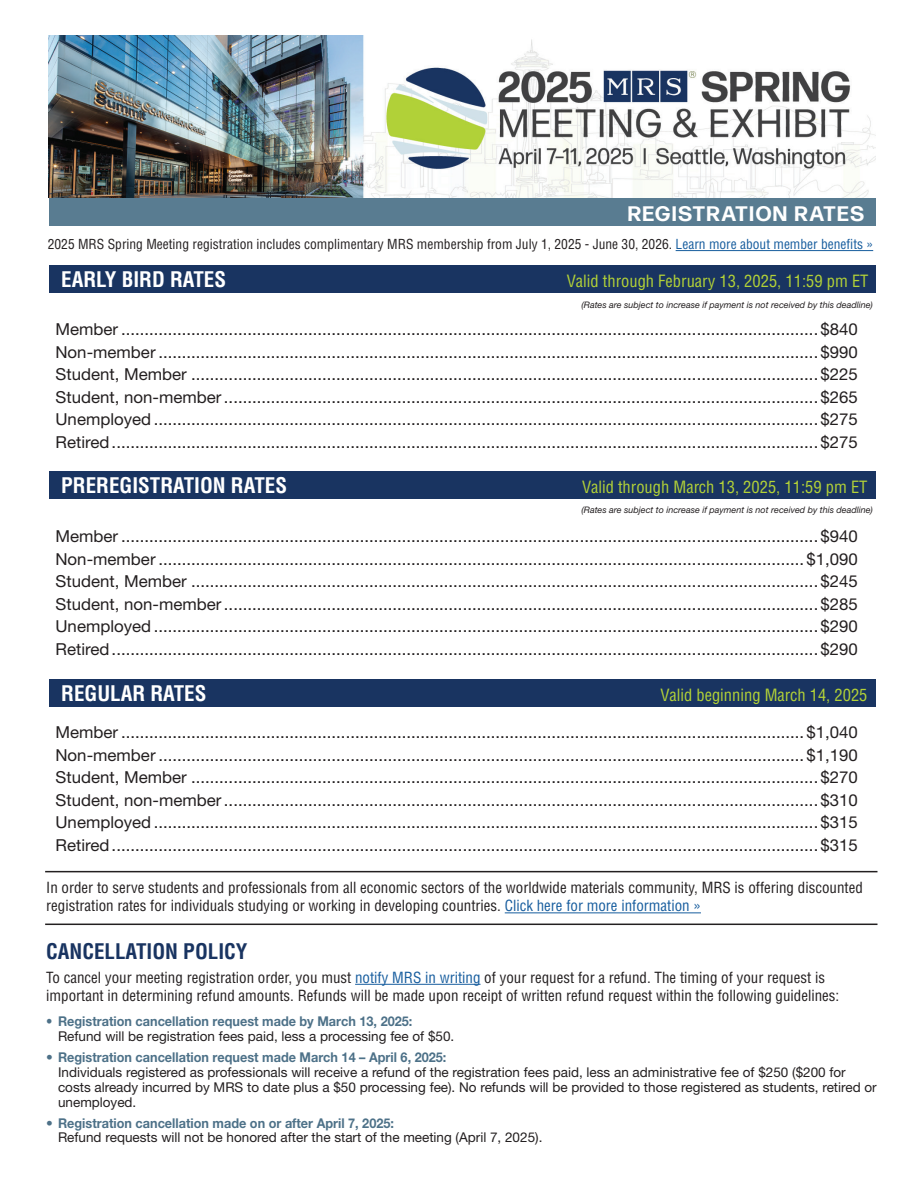
<style>
.page{position:relative;width:918px;height:1188px;background:#fff}
.page>*{position:absolute;margin:0;border:0;box-sizing:border-box;transform-origin:0 0}
.t1{font:700 condensed 21px "Helvetica LT Std";color:#fff}
.t2{font:700 condensed 21px "Helvetica LT Std";color:#193461}
.t3{font:700 21px "Forma DJR Deck";letter-spacing:.07em;color:#fff}
.t4{font:16.5px/22.5px "Helvetica Neue LT Std";color:#231f20;text-align:justify}
.t5{font:condensed 16.5px "Helvetica LT Std";color:#b3d237}
.t6{font:condensed 15px/18px "Helvetica LT Std";color:#231f20}
.t7{font:13.5px/15px "Helvetica Neue LT Std";color:#231f20}
.t8{font:condensed 13.5px "Helvetica LT Std";color:#231f20}
.t9{font:700 13.5px "Helvetica Neue LT Std";color:#4d7188}
.t10{font:700 13.5px "Helvetica Neue LT Std";color:#4d7188;scale:.94 1}
.t11{font:italic 9px "Helvetica Neue LT Std";color:#231f20}
.s1{color:#175d9e}
</style>
<div class="page">
<div style="left:49px;top:198px;width:827px;height:28px;background:#597c91"></div>
<img style="left:49px;top:35px;width:827px;height:162px">
<div style="left:49px;top:265px;width:827px;height:28px;background:#193461"></div>
<hr style="left:355px;top:984px;width:126px;height:1px;background:#175d9e">
<div style="left:49px;top:471px;width:827px;height:28px;background:#193461"></div>
<div style="left:49px;top:679px;width:827px;height:28px;background:#193461"></div>
<hr style="left:45px;top:924px;width:832px;height:1px;background:#231f20">
<hr style="left:505px;top:912px;width:196px;height:1px;background:#175d9e">
<hr style="left:45px;top:871px;width:832px;height:1px;background:#231f20">
<hr style="left:676px;top:250px;width:197px;height:1px;background:#175d9e">
<p class="t3" style="left:628px;top:200px;width:238px">REGISTRATION RATES</p>
<p class="t8" style="left:48px;top:236px;width:827px">2025 MRS Spring Meeting registration includes complimentary MRS membership from July 1, 2025 - June 30, 2026. <span class="s1">Learn more about member benefits »</span></p>
<p class="t1" style="left:61px;top:266px;width:166px">EARLY BIRD RATES</p>
<p class="t5" style="left:567px;top:270px;width:303px">Valid through February 13, 2025, 11:59 pm ET</p>
<p class="t4" style="left:56px;top:318px;width:804px">Member .....................................................................................................................................................$840<br>Non-member .............................................................................................................................................$990<br>Student, Member ......................................................................................................................................$225<br>Student, non-member...............................................................................................................................$265<br>Unemployed ..............................................................................................................................................$275<br>Retired.......................................................................................................................................................$275</p>
<p class="t11" style="left:582px;top:299px;width:293px">(Rates are subject to increase if payment is not received by this deadline)</p>
<p class="t1" style="left:61px;top:472px;width:227px">PREREGISTRATION RATES</p>
<p class="t5" style="left:582px;top:477px;width:287px">Valid through March 13, 2025, 11:59 pm ET</p>
<p class="t11" style="left:582px;top:505px;width:293px">(Rates are subject to increase if payment is not received by this deadline)</p>
<p class="t4" style="left:56px;top:525px;width:804px">Member .....................................................................................................................................................$940<br>Non-member ..........................................................................................................................................$1,090<br>Student, Member ......................................................................................................................................$245<br>Student, non-member...............................................................................................................................$285<br>Unemployed ..............................................................................................................................................$290<br>Retired.......................................................................................................................................................$290</p>
<p class="t1" style="left:61px;top:680px;width:147px">REGULAR RATES</p>
<p class="t5" style="left:661px;top:684px;width:208px">Valid beginning March 14, 2025</p>
<p class="t4" style="left:56px;top:721px;width:804px">Member ..................................................................................................................................................$1,040<br>Non-member ..........................................................................................................................................$1,190<br>Student, Member ......................................................................................................................................$270<br>Student, non-member...............................................................................................................................$310<br>Unemployed ..............................................................................................................................................$315<br>Retired.......................................................................................................................................................$315</p>
<p class="t6" style="left:46px;top:879px;width:818px">In order to serve students and professionals from all economic sectors of the worldwide materials community, MRS is offering discounted registration rates for individuals studying or working in developing countries. <span class="s1">Click here for more information »</span></p>
<p class="t2" style="left:46px;top:939px;width:203px">CANCELLATION POLICY</p>
<p class="t6" style="left:46px;top:968px;width:795px">To cancel your meeting registration order, you must <span class="s1">notify MRS in writing</span> of your request for a refund. The timing of your request is important in determining refund amounts. Refunds will be made upon receipt of written refund request within the following guidelines:</p>
<p class="t10" style="left:46px;top:1013px;width:391px">• Registration cancellation request made by March 13, 2025:</p>
<p class="t7" style="left:58px;top:1028px;width:398px">Refund will be registration fees paid, less a processing fee of $50.</p>
<p class="t9" style="left:46px;top:1049px;width:402px">• Registration cancellation request made March 14 – April 6, 2025:</p>
<p class="t7" style="left:58px;top:1065px;width:820px">Individuals registered as professionals will receive a refund of the registration fees paid, less an administrative fee of $250 ($200 for costs already incurred by MRS to date plus a $50 processing fee). No refunds will be provided to those registered as students, retired or unemployed.</p>
<p class="t9" style="left:46px;top:1115px;width:349px">• Registration cancellation made on or after April 7, 2025:</p>
<p class="t7" style="left:58px;top:1129px;width:486px">Refund requests will not be honored after the start of the meeting (April 7, 2025).</p>
</div>
